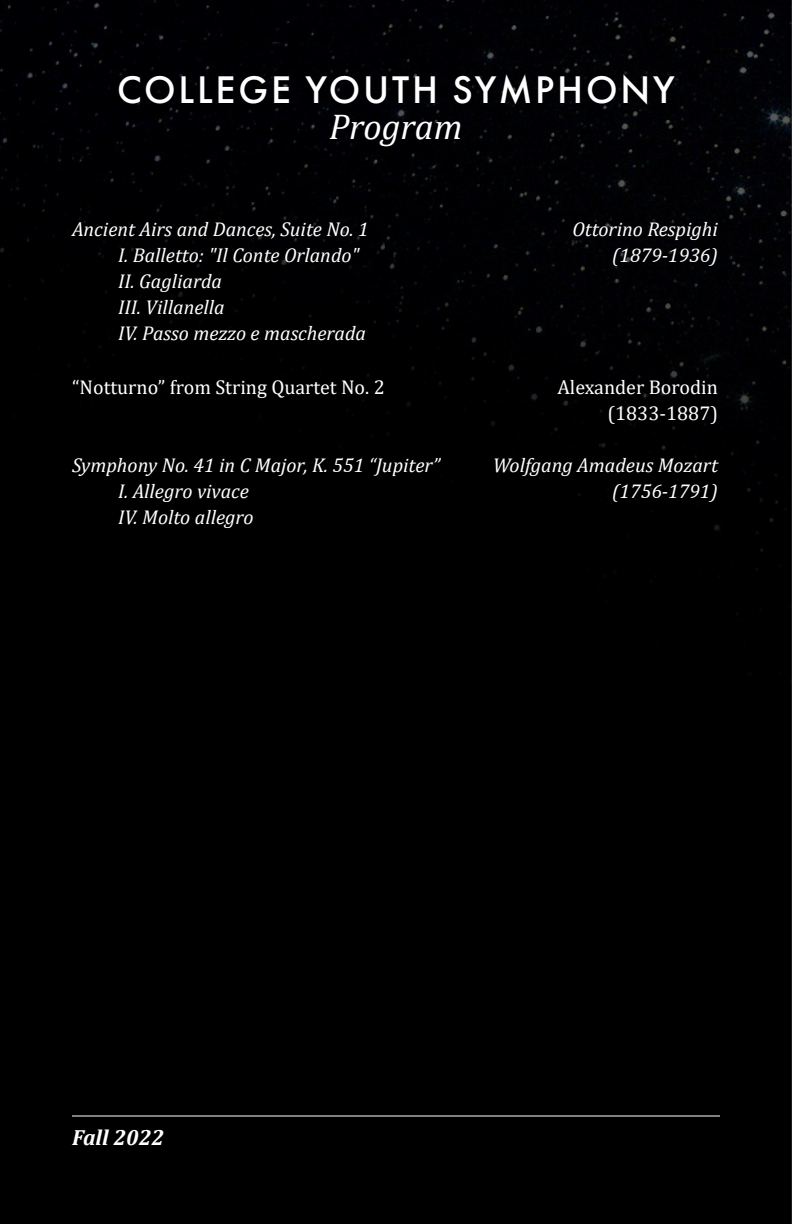
<style>
.page{position:relative;width:792px;height:1224px;background:#000}
.page>*{position:absolute;margin:0;border:0;box-sizing:border-box;transform-origin:0 0}
.t1{font:500 40px "Futura PT";letter-spacing:.07em;color:#fff}
.t2{font:italic 36px "Cambria";color:#fff}
.t3{font:italic 700 22px "Cambria";color:#fff}
.t4{font:italic 20px/26px "Cambria";color:#fff}
.t5{font:20px/26px "Cambria";color:#fff;text-align:right}
</style>
<div class="page">
<img style="left:0;top:0;width:791px;height:607px">
<hr style="left:72px;top:1116px;width:648px;height:1px;background:#fff">
<hr style="left:791px;top:0;width:1px;height:1224px;background:#383839">
<h1 class="t1" style="left:117px;top:65px;width:559px">COLLEGE YOUTH SYMPHONY</h1>
<h2 class="t2" style="left:329px;top:101px;width:135px">Program</h2>
<p class="t4" style="left:72px;top:215px;width:298px">Ancient Airs and Dances, Suite No. 1</p>
<p class="t4" style="left:572px;top:215px;width:147px">Ottorino Respighi</p>
<p class="t4" style="left:118px;top:241px;width:243px">I. Balletto: "Il Conte Orlando"</p>
<p class="t4" style="left:612px;top:241px;width:107px">(1879-1936)</p>
<p class="t4" style="left:118px;top:267px;width:250px">II. Gagliarda<br>III. Villanella<br>IV. Passo mezzo e mascherada</p>
<p class="t5" style="left:72px;top:374px;width:314px">“Notturno” from String Quartet No. 2</p>
<p class="t5" style="left:557px;top:374px;width:162px">Alexander Borodin (1833-1887)</p>
<p class="t4" style="left:72px;top:451px;width:370px">Symphony No. 41 in C Major, K. 551 “Jupiter”</p>
<p class="t4" style="left:493px;top:451px;width:227px">Wolfgang Amadeus Mozart</p>
<p class="t4" style="left:118px;top:477px;width:132px">I. Allegro vivace</p>
<p class="t4" style="left:612px;top:477px;width:107px">(1756-1791)</p>
<p class="t4" style="left:118px;top:503px;width:137px">IV. Molto allegro</p>
<p class="t3" style="left:72px;top:1122px;width:93px">Fall 2022</p>
</div>
